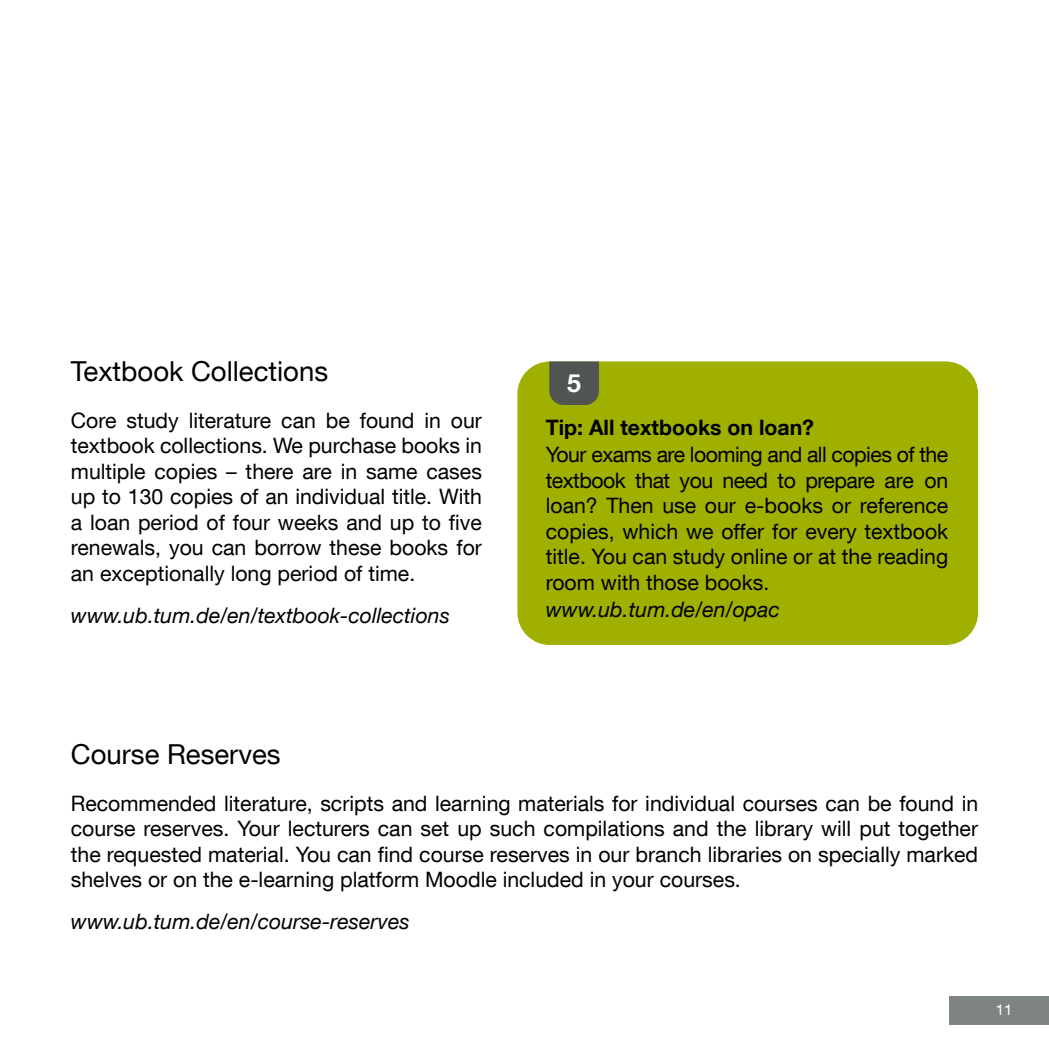
<style>
.page{position:relative;width:1049px;height:1049px;background:#fff}
.page>*{position:absolute;margin:0;border:0;box-sizing:border-box;transform-origin:0 0}
.t1{font:27.5px "TUM Neue Helvetica";color:#000}
.t2{font:700 25px "TUM Neue Helvetica";color:#fff}
.t3{font:21.25px/25.5px "TUM Neue Helvetica";color:#000;text-align:justify}
.t4{font:italic 21.25px "TUM Neue Helvetica";color:#000}
.t5{font:700 21.25px "TUM Neue Helvetica";color:#000}
.t6{font:15px "TUM Neue Helvetica";color:#fff}
</style>
<div class="page">
<div style="left:517px;top:361px;width:461px;height:284px;background:#9fb000;border-radius:32px"></div>
<svg style="left:549px;top:361px;width:50px;height:44px;background:#55594f"></svg>
<div style="left:950px;top:996px;width:99px;height:28px;background:#7e8483"></div>
<p class="t1" style="left:71px;top:354px;width:259px">Textbook Collections</p>
<p class="t3" style="left:71px;top:407px;width:413px">Core study literature can be found in our textbook collections. We purchase books in multiple copies – there are in same cases up to 130 copies of an individual title. With a loan period of four weeks and up to five renewals, you can borrow these books for an exceptionally long period of time.</p>
<p class="t4" style="left:71px;top:602px;width:380px">www.ub.tum.de/en/textbook-collections</p>
<p class="t2" style="left:567px;top:368px;width:15px">5</p>
<p class="t5" style="left:546px;top:414px;width:270px">Tip: All textbooks on loan?</p>
<p class="t3" style="left:546px;top:441px;width:404px">Your exams are looming and all copies of the textbook that you need to prepare are on loan? Then use our e-books or reference copies, which we offer for every textbook title. You can study online or at the reading room with those books.</p>
<p class="t4" style="left:546px;top:596px;width:236px">www.ub.tum.de/en/opac</p>
<p class="t1" style="left:71px;top:737px;width:211px">Course Reserves</p>
<p class="t3" style="left:71px;top:790px;width:909px">Recommended literature, scripts and learning materials for individual courses can be found in course reserves. Your lecturers can set up such compilations and the library will put together the requested material. You can find course reserves in our branch libraries on specially marked shelves or on the e-learning platform Moodle included in your courses.</p>
<p class="t4" style="left:71px;top:908px;width:340px">www.ub.tum.de/en/course-reserves</p>
<p class="t6" style="left:996px;top:1001px;width:18px">11</p>
</div>
